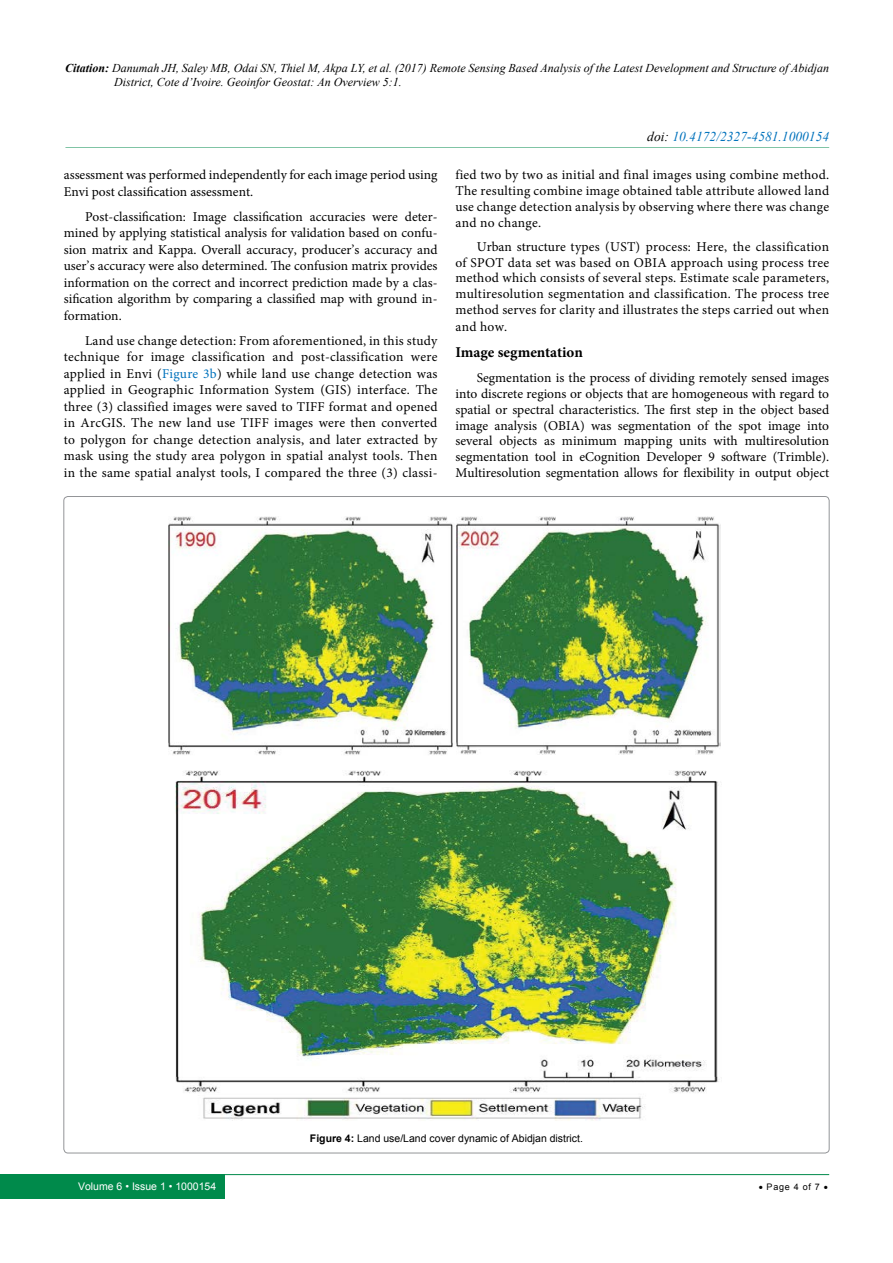
<style>
.page{position:relative;width:893px;height:1263px;background:#fff}
.page>*{position:absolute;margin:0;border:0;box-sizing:border-box;transform-origin:0 0}
.t1{font:700 15px "Minion Pro";color:#000}
.t2{font:13.5px/16.5px "Minion Pro";color:#000;text-align:justify}
.t3{font:italic 13.5px "Times New Roman";color:#0072bc}
.t4{font:italic 12px/14.4px "Times New Roman";color:#000}
.t5{font:10.5px "Arial";color:#000}
.t6{font:10.5px "Arial";color:#fff}
.t7{font:9px "Arial";letter-spacing:.08em;color:#000}
.s1{font-weight:700}
.s2{color:#0072bc}
.s3{color:#000}
</style>
<div class="page">
<div style="left:0;top:1174px;width:225px;height:25px;background:#008a4b"></div>
<hr style="left:221px;top:1174px;width:608px;height:1px;background:#008a4b">
<hr style="left:65px;top:147px;width:764px;height:1px;background:#008a4b">
<img style="left:169px;top:516px;width:284px;height:239px">
<img style="left:456px;top:516px;width:265px;height:238px">
<img style="left:176px;top:771px;width:543px;height:350px">
<p class="t4" style="left:114px;top:60px;width:716px;text-indent:-49px"><span class="s1">Citation:</span> Danumah JH, Saley MB, Odai SN, Thiel M, Akpa LY, et al. (2017) Remote Sensing Based Analysis of the Latest Development and Structure of Abidjan<br>District, Cote d’Ivoire. Geoinfor Geostat: An Overview 5:1.</p>
<p class="t2" style="left:64px;top:167px;width:375px">assessment was performed independently for each image period using<br>Envi post classification assessment.</p>
<p class="t2" style="left:64px;top:208px;width:375px;text-indent:21px">Post-classification: Image classification accuracies were deter&shy;mined by applying statistical analysis for validation based on confu&shy;sion matrix and Kappa. Overall accuracy, producer’s accuracy and user’s accuracy were also determined. The confusion matrix provides information on the correct and incorrect prediction made by a clas&shy;sification algorithm by comparing a classified map with ground in&shy;formation.</p>
<p class="t2" style="left:64px;top:332px;width:375px;text-indent:21px">Land use change detection: From aforementioned, in this study technique for image classification and post-classification were applied in Envi (<span class="s2">Figure 3b</span>) while land use change detection was applied in Geographic Information System (GIS) interface. The three (3) classified images were saved to TIFF format and opened in ArcGIS. The new land use TIFF images were then converted to polygon for change detection analysis, and later extracted by mask using the study area polygon in spatial analyst tools. Then in the same spatial analyst tools, I compared the three (3) classi-</p>
<p class="t3" style="left:647px;top:127px;width:183px"><span class="s3">doi:</span> 10.4172/2327-4581.1000154</p>
<p class="t2" style="left:455px;top:167px;width:375px;line-height:15.8px">fied two by two as initial and final images using combine method.<br>The resulting combine image obtained table attribute allowed land use change detection analysis by observing where there was change and no change.</p>
<p class="t2" style="left:455px;top:239px;width:375px;line-height:15.9px;text-indent:21px">Urban structure types (UST) process: Here, the classification of SPOT data set was based on OBIA approach using process tree method which consists of several steps. Estimate scale parameters, multiresolution segmentation and classification. The process tree method serves for clarity and illustrates the steps carried out when and how.</p>
<p class="t1" style="left:455px;top:342px;width:129px">Image segmentation</p>
<p class="t2" style="left:455px;top:370px;width:375px;line-height:15.9px;text-indent:21px">Segmentation is the process of dividing remotely sensed images into discrete regions or objects that are homogeneous with regard to spatial or spectral characteristics. The first step in the object based image analysis (OBIA) was segmentation of the spot image into several objects as minimum mapping units with multiresolution segmentation tool in eCognition Developer 9 software (Trimble).<br>Multiresolution segmentation allows for flexibility in output object</p>
<p class="t5" style="left:310px;top:1132px;width:275px"><span class="s1">Figure 4:</span> Land use/Land cover dynamic of Abidjan district.</p>
<p class="t6" style="left:78px;top:1180px;width:140px">Volume 6 • Issue 1 • 1000154</p>
<p class="t7" style="left:759px;top:1181px;width:71px">• Page 4 of 7 •</p>
</div>
